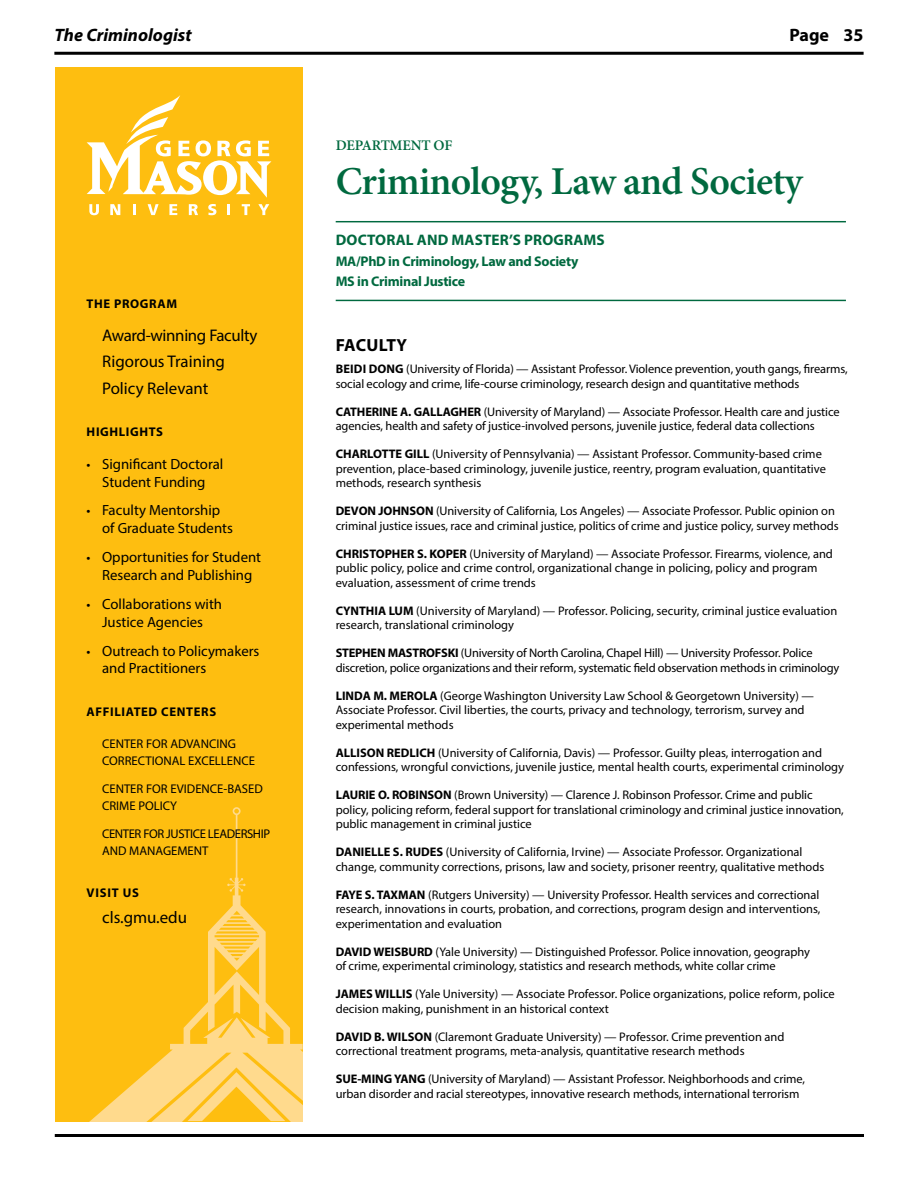
<style>
.page{position:relative;width:918px;height:1188px;background:#fff}
.page>*{position:absolute;margin:0;border:0;box-sizing:border-box;transform-origin:0 0}
.t1{font:600 39.6px "Minion Pro";letter-spacing:-.02em;color:#00693f}
.t2{font:italic 700 18px "Myriad Pro";color:#000}
.t3{font:700 18px "Myriad Pro";color:#000}
.t4{font:700 17.55px "Myriad Pro";letter-spacing:.01em;color:#000}
.t5{font:16.95px/26.7px "Myriad Pro";color:#000}
.t6{font:700 15.3px "Myriad Pro";letter-spacing:.01em;color:#00693f}
.t7{font:14.85px/17.7px "Myriad Pro";color:#000;text-align:center}
.t8{font:600 14.7px "Minion Pro";letter-spacing:-.015em;color:#00693f}
.t9{font:700 13.95px/20.5px "Myriad Pro";letter-spacing:-.02em;color:#00693f}
.t10{font:12.6px/17px "Myriad Pro";color:#000}
.t11{font:700 12.6px "Myriad Pro";letter-spacing:.05em;color:#000}
.t12{font:12.6px/17px "Myriad Pro";letter-spacing:-.03em;color:#000}
.t13{font:12.45px/14.7px "Myriad Pro";letter-spacing:-.005em;color:#000}
.s1{font-size:14.1px}
.s2{font-weight:700}
</style>
<div class="page">
<hr style="left:54px;top:52px;width:810px;height:3px;background:#000">
<hr style="left:55px;top:1134px;width:809px;height:3px;background:#000">
<hr style="left:336px;top:221px;width:510px;height:1px;background:#00693f">
<hr style="left:336px;top:300px;width:510px;height:1px;background:#00693f">
<div style="left:55px;top:67px;width:248px;height:1054px;background:#febe10"></div>
<svg style="left:90px;top:807px;width:213px;height:314px"></svg>
<svg style="left:87px;top:95px;width:184px;height:103px"></svg>
<svg style="left:89px;top:204px;width:10px;height:11px"></svg>
<svg style="left:110px;top:204px;width:10px;height:11px"></svg>
<svg style="left:133px;top:204px;width:3px;height:11px"></svg>
<svg style="left:148px;top:204px;width:11px;height:11px"></svg>
<svg style="left:169px;top:204px;width:8px;height:11px"></svg>
<svg style="left:189px;top:204px;width:9px;height:11px"></svg>
<svg style="left:208px;top:204px;width:8px;height:11px"></svg>
<svg style="left:227px;top:204px;width:3px;height:11px"></svg>
<svg style="left:242px;top:204px;width:8px;height:11px"></svg>
<svg style="left:258px;top:204px;width:11px;height:11px"></svg>
<h2 class="t2" style="left:54px;top:23px;width:139px">The Criminologist</h2>
<h2 class="t3" style="left:789px;top:23px;width:76px">Page 35</h2>
<p class="t11" style="left:87px;top:296px;width:92px">THE PROGRAM</p>
<h3 class="t5" style="left:102px;top:321px;width:157px">Award-winning Faculty<br>Rigorous Training<br>Policy Relevant</h3>
<p class="t11" style="left:87px;top:424px;width:78px">HIGHLIGHTS</p>
<p class="t7" style="left:87px;top:455px;width:138px"><span class="s1">•</span> Significant Doctoral<br>Student Funding</p>
<p class="t7" style="left:102px;top:501px;width:132px;text-align:left;text-indent:-15px"><span class="s1">•</span> Faculty Mentorship of Graduate Students</p>
<p class="t7" style="left:87px;top:548px;width:176px"><span class="s1">•</span> Opportunities for Student<br>Research and Publishing</p>
<p class="t7" style="left:87px;top:595px;width:137px"><span class="s1">•</span> Collaborations with<br>Justice Agencies</p>
<p class="t7" style="left:102px;top:642px;width:159px;text-align:left;text-indent:-15px"><span class="s1">•</span> Outreach to Policymakers and Practitioners</p>
<p class="t11" style="left:87px;top:703px;width:131px">AFFILIATED CENTERS</p>
<p class="t10" style="left:102px;top:735px;width:154px">CENTER FOR ADVANCING<br>CORRECTIONAL EXCELLENCE</p>
<p class="t10" style="left:102px;top:780px;width:162px">CENTER FOR EVIDENCE-BASED<br>CRIME POLICY</p>
<p class="t12" style="left:102px;top:825px;width:170px">CENTER FOR JUSTICE LEADERSHIP<br>AND MANAGEMENT</p>
<p class="t11" style="left:87px;top:885px;width:54px">VISIT US</p>
<h3 class="t5" style="left:102px;top:903px;width:86px">cls.gmu.edu</h3>
<p class="t8" style="left:336px;top:135px;width:118px">DEPARTMENT OF</p>
<h1 class="t1" style="left:336px;top:154px;width:469px">Criminology, Law and Society</h1>
<p class="t6" style="left:336px;top:230px;width:271px">DOCTORAL AND MASTER’S PROGRAMS</p>
<p class="t9" style="left:336px;top:250px;width:244px">MA/PhD in Criminology, Law and Society<br>MS in Criminal Justice</p>
<h3 class="t4" style="left:336px;top:334px;width:73px">FACULTY</h3>
<p class="t13" style="left:336px;top:361px;width:513px"><span class="s2">BEIDI DONG</span> (University of Florida) — Assistant Professor. Violence prevention, youth gangs, firearms, social ecology and crime, life-course criminology, research design and quantitative methods</p>
<p class="t13" style="left:336px;top:404px;width:506px"><span class="s2">CATHERINE A. GALLAGHER</span> (University of Maryland) — Associate Professor. Health care and justice agencies, health and safety of justice-involved persons, juvenile justice, federal data collections</p>
<p class="t13" style="left:336px;top:446px;width:492px"><span class="s2">CHARLOTTE GILL</span> (University of Pennsylvania) — Assistant Professor. Community-based crime prevention, place-based criminology, juvenile justice, reentry, program evaluation, quantitative methods, research synthesis</p>
<p class="t13" style="left:336px;top:503px;width:505px"><span class="s2">DEVON JOHNSON</span> (University of California, Los Angeles) — Associate Professor. Public opinion on criminal justice issues, race and criminal justice, politics of crime and justice policy, survey methods</p>
<p class="t13" style="left:336px;top:546px;width:499px"><span class="s2">CHRISTOPHER S. KOPER</span> (University of Maryland) — Associate Professor. Firearms, violence, and public policy, police and crime control, organizational change in policing, policy and program evaluation, assessment of crime trends</p>
<p class="t13" style="left:336px;top:603px;width:503px"><span class="s2">CYNTHIA LUM</span> (University of Maryland) — Professor. Policing, security, criminal justice evaluation research, translational criminology</p>
<p class="t13" style="left:336px;top:645px;width:505px"><span class="s2">STEPHEN MASTROFSKI</span> (University of North Carolina, Chapel Hill) — University Professor. Police discretion, police organizations and their reform, systematic field observation methods in criminology</p>
<p class="t13" style="left:336px;top:688px;width:480px"><span class="s2">LINDA M. MEROLA</span> (George Washington University Law School &amp; Georgetown University) —<br>Associate Professor. Civil liberties, the courts, privacy and technology, terrorism, survey and experimental methods</p>
<p class="t13" style="left:336px;top:745px;width:510px"><span class="s2">ALLISON REDLICH</span> (University of California, Davis) — Professor. Guilty pleas, interrogation and confessions, wrongful convictions, juvenile justice, mental health courts, experimental criminology</p>
<p class="t13" style="left:336px;top:787px;width:510px"><span class="s2">LAURIE O. ROBINSON</span> (Brown University) — Clarence J. Robinson Professor. Crime and public policy, policing reform, federal support for translational criminology and criminal justice innovation, public management in criminal justice</p>
<p class="t13" style="left:336px;top:844px;width:490px"><span class="s2">DANIELLE S. RUDES</span> (University of California, Irvine) — Associate Professor. Organizational change, community corrections, prisons, law and society, prisoner reentry, qualitative methods</p>
<p class="t13" style="left:336px;top:887px;width:486px;text-align:justify"><span class="s2">FAYE S. TAXMAN</span> (Rutgers University) — University Professor. Health services and correctional research, innovations in courts, probation, and corrections, program design and interventions, experimentation and evaluation</p>
<p class="t13" style="left:336px;top:944px;width:476px"><span class="s2">DAVID WEISBURD</span> (Yale University) — Distinguished Professor. Police innovation, geography of crime, experimental criminology, statistics and research methods, white collar crime</p>
<p class="t13" style="left:336px;top:986px;width:501px"><span class="s2">JAMES WILLIS</span> (Yale University) — Associate Professor. Police organizations, police reform, police decision making, punishment in an historical context</p>
<p class="t13" style="left:336px;top:1029px;width:450px"><span class="s2">DAVID B. WILSON</span> (Claremont Graduate University) — Professor. Crime prevention and correctional treatment programs, meta-analysis, quantitative research methods</p>
<p class="t13" style="left:336px;top:1071px;width:471px"><span class="s2">SUE-MING YANG</span> (University of Maryland) — Assistant Professor. Neighborhoods and crime, urban disorder and racial stereotypes, innovative research methods, international terrorism</p>
</div>
